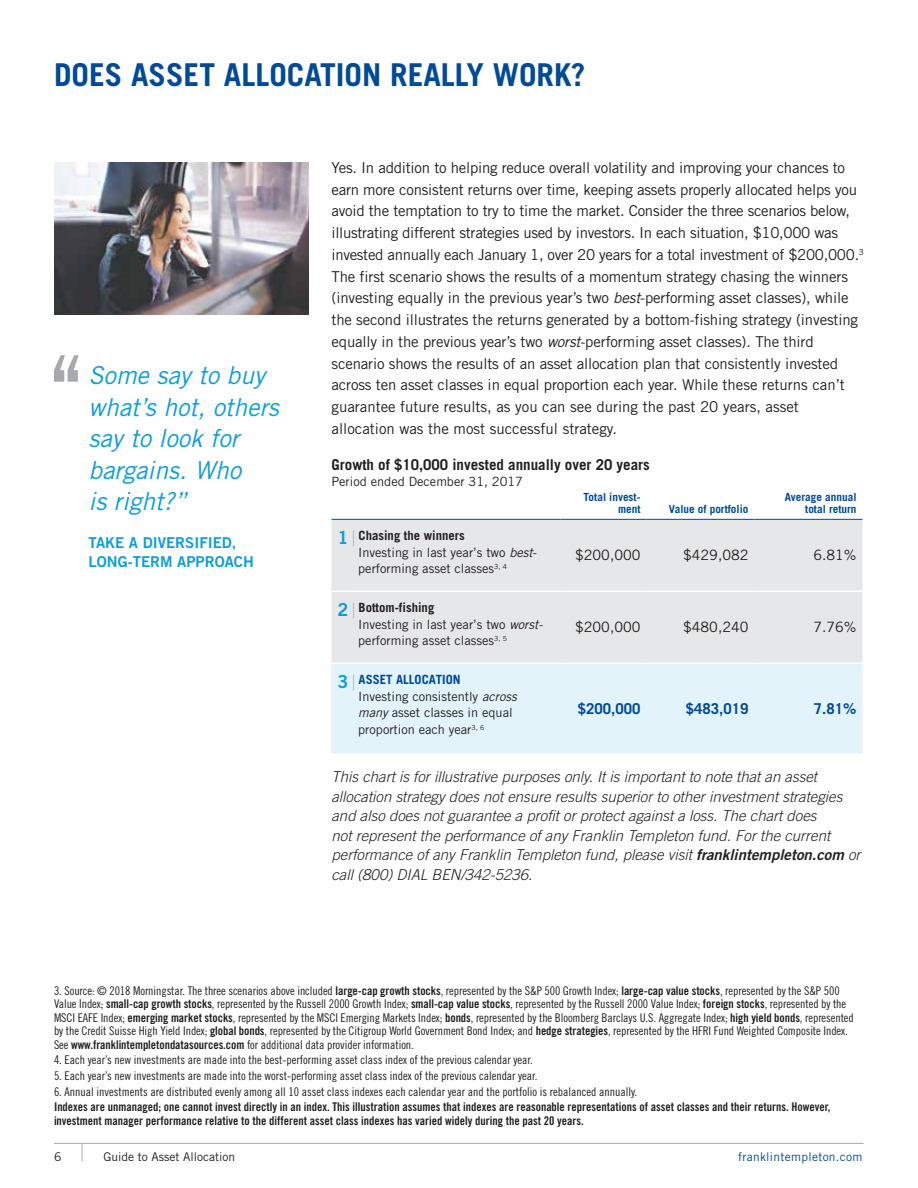
<style>
.page{position:relative;width:918px;height:1188px;background:#fff}
.page>*{position:absolute;margin:0;border:0;box-sizing:border-box;transform-origin:0 0}
.t1{font:105px "Trade Gothic LT Std";color:#a7a9ac}
.t2{font:700 31.5px "Trade Gothic LT Std";color:#004a97}
.t3{font:italic 24.75px/31.5px "Trade Gothic LT Std";color:#0c9ed9}
.t4{font:15px/21.8px "Trade Gothic LT Std";letter-spacing:-.01em;color:#231f20}
.t5{font:italic 300 15px/19.5px "Trade Gothic LT Std";color:#231f20}
.t6{font:700 15px "Trade Gothic LT Std";color:#231f20}
.t7{font:15px/19.5px "Trade Gothic LT Std Bd 2";color:#0c9ed9}
.t8{font:700 15px "Trade Gothic LT Std";color:#004a97}
.t9{font:14.25px "Trade Gothic LT Std";color:#231f20}
.t10{font:12.75px/16.5px "Trade Gothic LT Std";color:#231f20}
.t11{font:12px/13.5px "Trade Gothic LT Std Cn 18";letter-spacing:-.005em;color:#231f20}
.t12{font:12px/13.5px "Trade Gothic LT Std Bd Cn 20";color:#231f20}
.t13{font:12px "Trade Gothic LT Std";color:#231f20}
.t14{font:12px "Trade Gothic LT Std";letter-spacing:.025em;color:#004a97}
.t15{font:700 11.25px/12px "Trade Gothic LT Std";color:#004a97;text-align:right}
.s1{font-style:italic}
.s2{font-family:"Trade Gothic LT Std Bd 2";font-size:18px;color:#0c9ed9}
.s3{font-family:"Trade Gothic LT Std Cn 18";font-size:21px;color:#a7a9ac}
.s4{font-weight:700}
.s5{font-weight:700;color:#004a97}
.s6{font-family:"Trade Gothic LT Std Bd 2 Obl";font-weight:400;font-style:normal}
.s7{font-family:"Trade Gothic LT Std Bd Cn 20"}
</style>
<div class="page">
<hr style="left:54px;top:1143px;width:810px;height:1px;background:#a7a9ac">
<svg style="left:82px;top:1144px;width:1px;height:17px"></svg>
<div style="left:332px;top:520px;width:530px;height:143px;background:#e6e7e8"></div>
<div style="left:332px;top:664px;width:530px;height:89px;background:#e2f3fa"></div>
<hr style="left:332px;top:591px;width:229px;height:1px;background:#fff">
<hr style="left:561px;top:591px;width:85px;height:1px;background:#fff">
<hr style="left:646px;top:591px;width:108px;height:1px;background:#fff">
<hr style="left:754px;top:591px;width:108px;height:1px;background:#fff">
<hr style="left:332px;top:519px;width:229px;height:1px;background:#004a97">
<hr style="left:561px;top:519px;width:85px;height:1px;background:#004a97">
<hr style="left:646px;top:519px;width:108px;height:1px;background:#004a97">
<hr style="left:754px;top:519px;width:108px;height:1px;background:#004a97">
<img style="left:54px;top:162px;width:255px;height:153px">
<h2 class="t2" style="left:54px;top:55px;width:533px">DOES ASSET ALLOCATION REALLY WORK?</h2>
<h1 class="t1" style="left:45px;top:331px;width:44px">‘‘</h1>
<h3 class="t3" style="left:89px;top:360px;width:192px">Some say to buy what’s hot, others say to look for bargains. Who<br>is right?”</h3>
<p class="t7" style="left:89px;top:533px;width:167px">TAKE A DIVERSIFIED,<br>LONG-TERM APPROACH</p>
<p class="t4" style="left:332px;top:156px;width:534px">Yes. In addition to helping reduce overall volatility and improving your chances to earn more consistent returns over time, keeping assets properly allocated helps you avoid the temptation to try to time the market. Consider the three scenarios below, illustrating different strategies used by investors. In each situation, $10,000 was invested annually each January 1, over 20 years for a total investment of $200,000.<sup>3<br></sup>The first scenario shows the results of a momentum strategy chasing the winners (investing equally in the previous year’s two <span class="s1">best</span>‐performing asset classes), while the second illustrates the returns generated by a bottom‐fishing strategy (investing equally in the previous year’s two <span class="s1">worst</span>-performing asset classes). The third scenario shows the results of an asset allocation plan that consistently invested across ten asset classes in equal proportion each year. While these returns can’t guarantee future results, as you can see during the past 20 years, asset allocation was the most successful strategy.</p>
<p class="t6" style="left:332px;top:455px;width:320px">Growth of $10,000 invested annually over 20 years</p>
<p class="t10" style="left:332px;top:473px;width:193px">Period ended December 31, 2017</p>
<p class="t15" style="left:584px;top:491px;width:58px">Total invest&shy;ment</p>
<p class="t15" style="left:669px;top:503px;width:81px">Value of portfolio</p>
<p class="t15" style="left:785px;top:491px;width:73px">Average annual total return</p>
<p class="t10" style="left:358px;top:528px;width:180px;text-indent:-21px"><span class="s2">1</span> <span class="s3">|</span> <span class="s4">Chasing the winners<br></span>Investing in last year’s two <span class="s1">best&shy;</span>performing asset classes<sup>3,</sup> <sup>4</sup></p>
<p class="t10" style="left:358px;top:600px;width:186px;text-indent:-21px"><span class="s2">2</span> <span class="s3">|</span> <span class="s4">Bottom-fishing<br></span>Investing in last year’s two <span class="s1">worst&shy;</span>performing asset classes<sup>3,</sup> <sup>5</sup></p>
<p class="t10" style="left:358px;top:672px;width:160px;text-indent:-21px"><span class="s2">3</span> <span class="s3">|</span> <span class="s5">ASSET ALLOCATION<br></span>Investing consistently <span class="s1">across many</span> asset classes in equal proportion each year<sup>3,</sup> <sup>6</sup></p>
<p class="t9" style="left:575px;top:547px;width:67px">$200,000</p>
<p class="t9" style="left:683px;top:547px;width:67px">$429,082</p>
<p class="t9" style="left:813px;top:547px;width:45px">6.81%</p>
<p class="t9" style="left:575px;top:619px;width:67px">$200,000</p>
<p class="t9" style="left:683px;top:619px;width:67px">$480,240</p>
<p class="t9" style="left:813px;top:619px;width:45px">7.76%</p>
<p class="t8" style="left:578px;top:699px;width:64px">$200,000</p>
<p class="t8" style="left:686px;top:699px;width:64px">$483,019</p>
<p class="t8" style="left:814px;top:699px;width:44px">7.81%</p>
<p class="t5" style="left:331px;top:768px;width:531px">This chart is for illustrative purposes only. It is important to note that an asset allocation strategy does not ensure results superior to other investment strategies and also does not guarantee a profit or protect against a loss. The chart does<br>not represent the performance of any Franklin Templeton fund. For the current performance of any Franklin Templeton fund, please visit <span class="s6">franklintempleton.com</span> or call (800) DIAL BEN/342-5236.</p>
<p class="t11" style="left:54px;top:983px;width:801px">3. Source: © 2018 Morningstar. The three scenarios above included <span class="s7">large-cap growth stocks</span>, represented by the S&amp;P 500 Growth Index; <span class="s7">large-cap value stocks</span>, represented by the S&amp;P 500<br>Value Index; <span class="s7">small-cap growth stocks</span>, represented by the Russell 2000 Growth Index; <span class="s7">small-cap value stocks</span>, represented by the Russell 2000 Value Index; <span class="s7">foreign stocks</span>, represented by the MSCI EAFE Index; <span class="s7">emerging market stocks</span>, represented by the MSCI Emerging Markets Index; <span class="s7">bonds</span>, represented by the Bloomberg Barclays U.S. Aggregate Index; <span class="s7">high yield bonds</span>, represented by the Credit Suisse High Yield Index; <span class="s7">global bonds</span>, represented by the Citigroup World Government Bond Index; and <span class="s7">hedge strategies</span>, represented by the HFRI Fund Weighted Composite Index.<br>See <span class="s7">www.franklintempletondatasources.com</span> for additional data provider information.</p>
<p class="t11" style="left:54px;top:1053px;width:480px">4. Each year’s new investments are made into the best-performing asset class index of the previous calendar year.</p>
<p class="t11" style="left:54px;top:1069px;width:485px">5. Each year’s new investments are made into the worst-performing asset class index of the previous calendar year.</p>
<p class="t11" style="left:54px;top:1085px;width:585px">6. Annual investments are distributed evenly among all 10 asset class indexes each calendar year and the portfolio is rebalanced annually.</p>
<p class="t12" style="left:54px;top:1100px;width:778px">Indexes are unmanaged; one cannot invest directly in an index. This illustration assumes that indexes are reasonable representations of asset classes and their returns. However, investment manager performance relative to the different asset class indexes has varied widely during the past 20 years.</p>
<p class="t13" style="left:54px;top:1149px;width:9px">6</p>
<p class="t13" style="left:104px;top:1149px;width:133px">Guide to Asset Allocation</p>
<p class="t14" style="left:738px;top:1149px;width:126px">franklintempleton.com</p>
</div>
